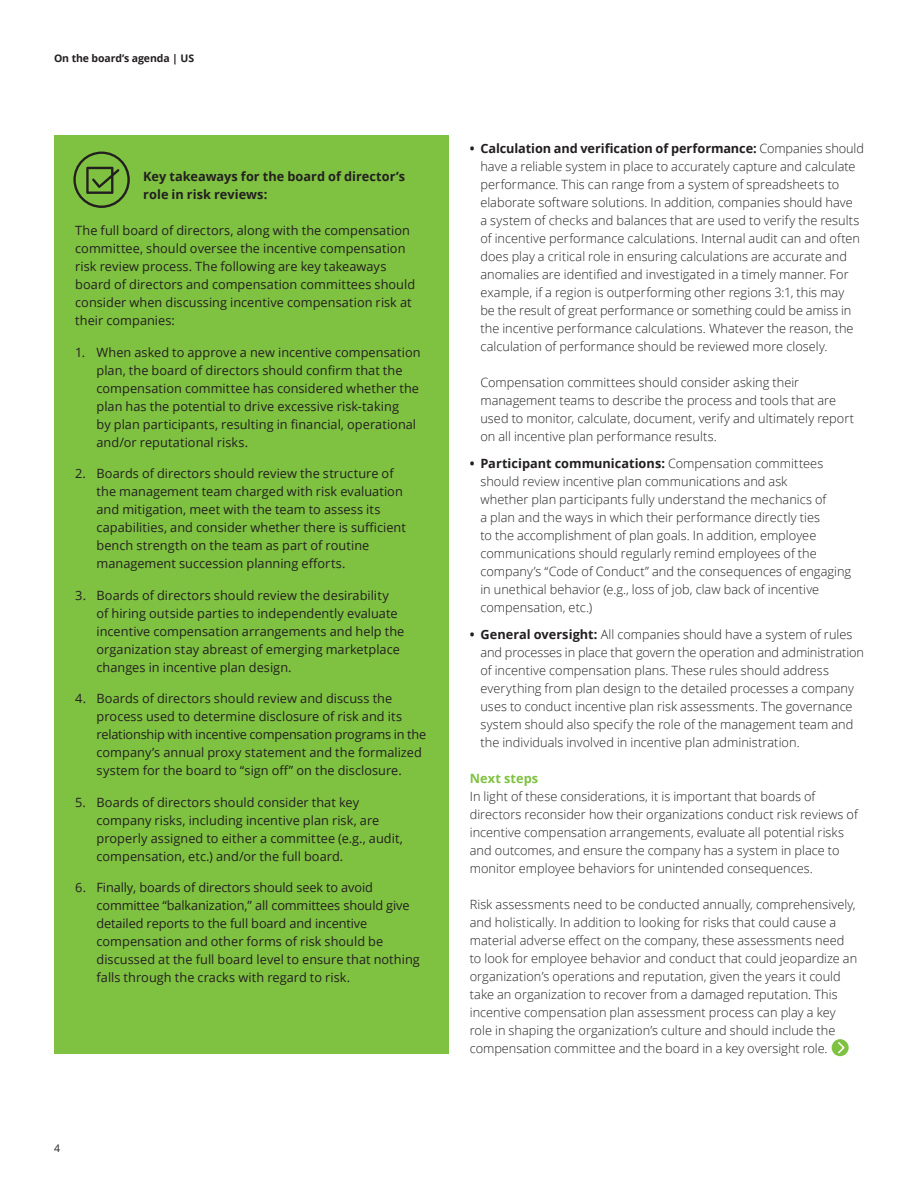
<style>
.page{position:relative;width:918px;height:1188px;background:#fff}
.page>*{position:absolute;margin:0;border:0;box-sizing:border-box;transform-origin:0 0}
.Body_copy__8_5_12pt{font:300 12.75px/18px "Open Sans";letter-spacing:.005em;color:#231f20}
.Number_list_level_1{font:12.75px/18px "Open Sans";color:#231f20}
.Body_copy__8_5_12pt-2{font:12.75px/18px "Open Sans";letter-spacing:.005em;color:#231f20}
.For_more_info_call_o{font:700 12.75px/18px "Open Sans";color:#231f20}
.Subhead_A__8_5_12pt{font:700 12.75px "Open Sans";letter-spacing:.005em;color:#7fc241}
.Brochure_title__foli{font:700 10.5px "Open Sans";letter-spacing:-.01em;color:#231f20}
.Folio_Left_pg__7_9_5{font:10.5px "Open Sans";color:#231f20}
.s1{font-weight:700}
</style>
<div class="page">
<div style="left:832px;top:1039px;width:17px;height:17px;background:#7fc241;border-radius:50%"></div>
<svg style="left:838px;top:1041px;width:8px;height:14px"></svg>
<div style="left:54px;top:135px;width:394px;height:918px;background:#7fc241"></div>
<svg style="left:73px;top:152px;width:57px;height:56px"></svg>
<p class="Brochure_title__foli" style="left:54px;top:51px;width:142px">On the board’s agenda | US</p>
<p class="For_more_info_call_o" style="left:143px;top:167px;width:263px">Key takeaways for the board of director’s role in risk reviews:</p>
<p class="Body_copy__8_5_12pt-2" style="left:75px;top:221px;width:341px">The full board of directors, along with the compensation committee, should oversee the incentive compensation risk review process. The following are key takeaways board of directors and compensation committees should consider when discussing incentive compensation risk at their companies:</p>
<p class="Number_list_level_1" style="left:97px;top:343px;width:326px;text-indent:-21px">1. When asked to approve a new incentive compensation plan, the board of directors should confirm that the compensation committee has considered whether the plan has the potential to drive excessive risk-taking<br>by plan participants, resulting in financial, operational and/or reputational risks.</p>
<p class="Number_list_level_1" style="left:97px;top:464px;width:311px;text-indent:-21px">2. Boards of directors should review the structure of the management team charged with risk evaluation and mitigation, meet with the team to assess its capabilities, and consider whether there is sufficient bench strength on the team as part of routine management succession planning efforts.</p>
<p class="Number_list_level_1" style="left:97px;top:586px;width:309px;text-indent:-21px">3. Boards of directors should review the desirability<br>of hiring outside parties to independently evaluate incentive compensation arrangements and help the organization stay abreast of emerging marketplace changes in incentive plan design.</p>
<p class="Number_list_level_1" style="left:97px;top:689px;width:331px;text-indent:-21px">4. Boards of directors should review and discuss the process used to determine disclosure of risk and its relationship with incentive compensation programs in the company’s annual proxy statement and the formalized system for the board to “sign off” on the disclosure.</p>
<p class="Number_list_level_1" style="left:97px;top:793px;width:308px;text-indent:-21px">5. Boards of directors should consider that key company risks, including incentive plan risk, are properly assigned to either a committee (e.g., audit, compensation, etc.) and/or the full board.</p>
<p class="Number_list_level_1" style="left:97px;top:878px;width:325px;text-indent:-21px">6. Finally, boards of directors should seek to avoid committee “balkanization,” all committees should give detailed reports to the full board and incentive compensation and other forms of risk should be discussed at the full board level to ensure that nothing falls through the cracks with regard to risk.</p>
<p class="Folio_Left_pg__7_9_5" style="left:54px;top:1141px;width:8px">4</p>
<p class="Body_copy__8_5_12pt" style="left:480px;top:139px;width:385px;text-indent:-11px"><span class="s1">• Calculation and verification of performance:</span> Companies should have a reliable system in place to accurately capture and calculate performance. This can range from a system of spreadsheets to elaborate software solutions. In addition, companies should have<br>a system of checks and balances that are used to verify the results of incentive performance calculations. Internal audit can and often does play a critical role in ensuring calculations are accurate and anomalies are identified and investigated in a timely manner. For example, if a region is outperforming other regions 3:1, this may<br>be the result of great performance or something could be amiss in the incentive performance calculations. Whatever the reason, the calculation of performance should be reviewed more closely.</p>
<p class="Body_copy__8_5_12pt" style="left:480px;top:373px;width:375px">Compensation committees should consider asking their management teams to describe the process and tools that are used to monitor, calculate, document, verify and ultimately report on all incentive plan performance results.</p>
<p class="Body_copy__8_5_12pt" style="left:480px;top:454px;width:372px;text-indent:-11px"><span class="s1">• Participant communications:</span> Compensation committees should review incentive plan communications and ask<br>whether plan participants fully understand the mechanics of<br>a plan and the ways in which their performance directly ties<br>to the accomplishment of plan goals. In addition, employee communications should regularly remind employees of the company’s “Code of Conduct” and the consequences of engaging in unethical behavior (e.g., loss of job, claw back of incentive compensation, etc.)</p>
<p class="Body_copy__8_5_12pt" style="left:480px;top:625px;width:385px;text-indent:-11px"><span class="s1">• General oversight:</span> All companies should have a system of rules and processes in place that govern the operation and administration of incentive compensation plans. These rules should address everything from plan design to the detailed processes a company uses to conduct incentive plan risk assessments. The governance system should also specify the role of the management team and the individuals involved in incentive plan administration.</p>
<p class="Subhead_A__8_5_12pt" style="left:470px;top:769px;width:70px">Next steps</p>
<p class="Body_copy__8_5_12pt" style="left:470px;top:787px;width:390px">In light of these considerations, it is important that boards of directors reconsider how their organizations conduct risk reviews of incentive compensation arrangements, evaluate all potential risks and outcomes, and ensure the company has a system in place to monitor employee behaviors for unintended consequences.</p>
<p class="Body_copy__8_5_12pt" style="left:470px;top:895px;width:389px">Risk assessments need to be conducted annually, comprehensively, and holistically. In addition to looking for risks that could cause a material adverse effect on the company, these assessments need to look for employee behavior and conduct that could jeopardize an organization’s operations and reputation, given the years it could take an organization to recover from a damaged reputation. This incentive compensation plan assessment process can play a key role in shaping the organization’s culture and should include the compensation committee and the board in a key oversight role.</p>
</div>
